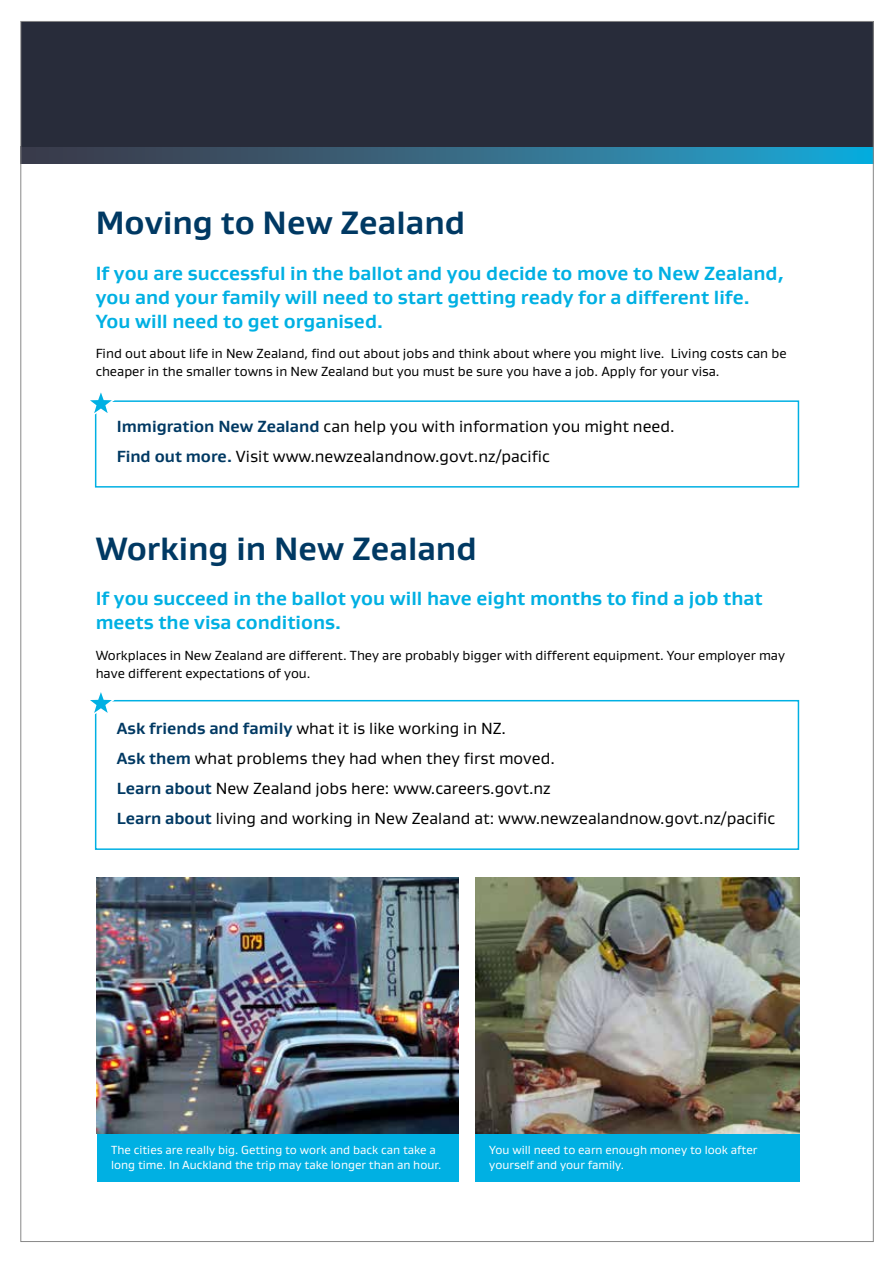
<style>
.page{position:relative;width:893px;height:1263px;background:#fff}
.page>*{position:absolute;margin:0;border:0;box-sizing:border-box;transform-origin:0 0}
.t1{font:700 33px "Gustan";color:#003963}
.t2{font:700 19.5px/24px "Gustan";color:#00b0e3}
.t3{font:16.5px/30px "Gustan";color:#000}
.t4{font:13.5px/18px "Gustan";color:#000}
.t5{font:12px/15px "Gustan";color:#fff}
.s1{font-weight:700;color:#003963}
</style>
<div class="page">
<svg style="left:23px;top:147px;width:848px;height:16px;background:#316d89"></svg>
<div style="left:21px;top:21px;width:852px;height:126px;background:#282c3a"></div>
<div style="left:97px;top:1121px;width:361px;height:61px;background:#00b0e3"></div>
<div style="left:475px;top:1121px;width:324px;height:61px;background:#00b0e3"></div>
<img style="left:97px;top:878px;width:361px;height:255px">
<img style="left:475px;top:878px;width:324px;height:255px">
<div style="left:95px;top:700px;width:704px;height:150px;border:2px solid #00b0e3"></div>
<svg style="left:90px;top:692px;width:28px;height:26px"></svg>
<div style="left:95px;top:400px;width:704px;height:88px;border:2px solid #00b0e3"></div>
<svg style="left:90px;top:392px;width:28px;height:27px"></svg>
<h1 class="t1" style="left:96px;top:201px;width:371px">Moving to New Zealand</h1>
<p class="t2" style="left:96px;top:261px;width:689px">If you are successful in the ballot and you decide to move to New Zealand, you and your family will need to start getting ready for a different life.<br>You will need to get organised.</p>
<p class="t4" style="left:96px;top:344px;width:692px">Find out about life in New Zealand, find out about jobs and think about where you might live. Living costs can be cheaper in the smaller towns in New Zealand but you must be sure you have a job. Apply for your visa.</p>
<p class="t3" style="left:117px;top:411px;width:559px"><span class="s1">Immigration New Zealand</span> can help you with information you might need.<br><span class="s1">Find out more.</span> Visit www.newzealandnow.govt.nz/pacific</p>
<h1 class="t1" style="left:96px;top:527px;width:383px">Working in New Zealand</h1>
<p class="t2" style="left:96px;top:586px;width:668px">If you succeed in the ballot you will have eight months to find a job that meets the visa conditions.</p>
<p class="t4" style="left:96px;top:646px;width:691px">Workplaces in New Zealand are different. They are probably bigger with different equipment. Your employer may have different expectations of you.</p>
<p class="t3" style="left:117px;top:712px;width:660px"><span class="s1">Ask friends and family</span> what it is like working in NZ.<br><span class="s1">Ask them</span> what problems they had when they first moved.<br><span class="s1">Learn about</span> New Zealand jobs here: www.careers.govt.nz<br><span class="s1">Learn about</span> living and working in New Zealand at: www.newzealandnow.govt.nz/pacific</p>
<p class="t5" style="left:111px;top:1142px;width:332px">The cities are really big. Getting to work and back can take a long time. In Auckland the trip may take longer than an hour.</p>
<p class="t5" style="left:489px;top:1142px;width:270px">You will need to earn enough money to look after yourself and your family.</p>
</div>
